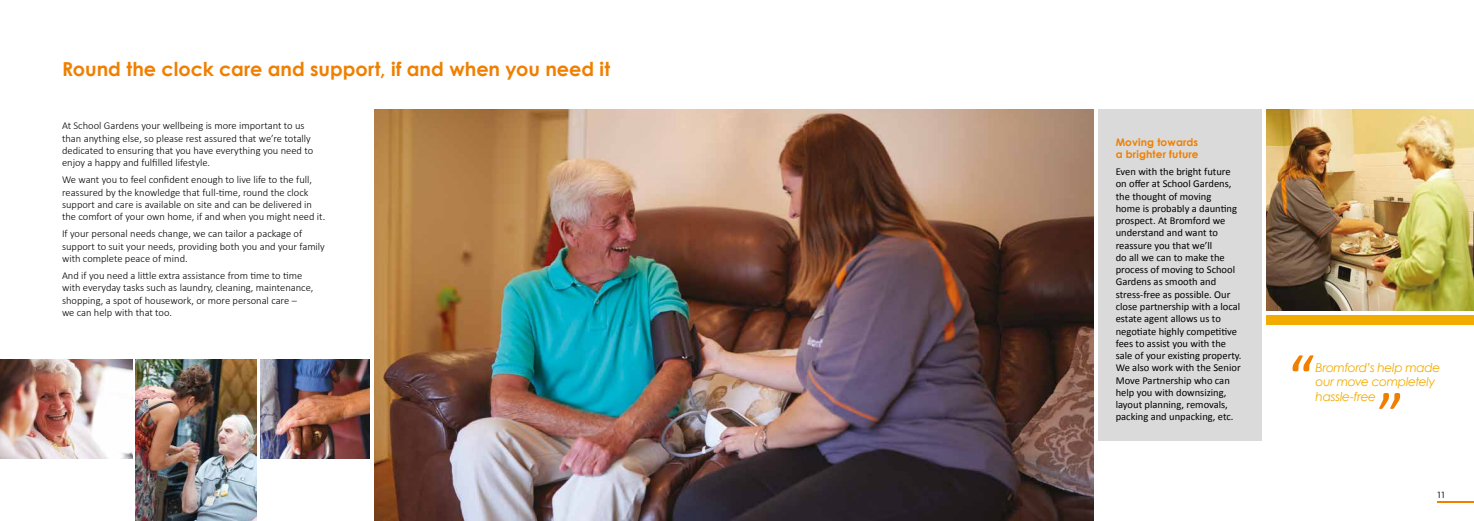
<style>
.page{position:relative;width:1474px;height:521px;background:#fff}
.page>*{position:absolute;margin:0;border:0;box-sizing:border-box;transform-origin:0 0}
.t1{font:63.52px "Calibri";color:#f07f00}
.t2{font:700 19.25px "Century Gothic";color:#f07f00}
.t3{font:italic 12.25px/14.2px "Century Gothic";letter-spacing:-.03em;color:#f2ac00}
.t4{font:300 10.5px/12.2px "Calibri";color:#000}
.t5{font:10.5px/12.2px "Calibri";color:#000}
.t6{font:700 10.5px/12.2px "Century Gothic";letter-spacing:.01em;color:#f07f00}
.t7{font:700 8.75px "Century Gothic";color:#575756}
</style>
<div class="page">
<hr style="left:1436px;top:501px;width:37px;height:1px;background:#f07f00">
<div style="left:1266px;top:315px;width:207px;height:10px;background:#f2ac00"></div>
<img style="left:1266px;top:109px;width:207px;height:202px">
<img style="left:136px;top:360px;width:121px;height:161px">
<img style="left:260px;top:360px;width:110px;height:99px">
<img style="left:0;top:360px;width:132px;height:99px">
<img style="left:375px;top:109px;width:718px;height:412px">
<div style="left:1098px;top:109px;width:163px;height:331px;background:#dadada"></div>
<h2 class="t2" style="left:62px;top:57px;width:549px">Round the clock care and support, if and when you need it</h2>
<p class="t4" style="left:62px;top:119px;width:253px">At School Gardens your wellbeing is more important to us than anything else, so please rest assured that we’re totally dedicated to ensuring that you have everything you need to enjoy a happy and fulfilled lifestyle.</p>
<p class="t4" style="left:62px;top:173px;width:265px">We want you to feel confident enough to live life to the full, reassured by the knowledge that full-time, round the clock support and care is available on site and can be delivered in the comfort of your own home, if and when you might need it.</p>
<p class="t4" style="left:62px;top:227px;width:264px">If your personal needs change, we can tailor a package of support to suit your needs, providing both you and your family with complete peace of mind.</p>
<p class="t4" style="left:62px;top:269px;width:253px">And if you need a little extra assistance from time to time with everyday tasks such as laundry, cleaning, maintenance, shopping, a spot of housework, or more personal care –<br>we can help with that too.</p>
<p class="t6" style="left:1115px;top:135px;width:84px">Moving towards a brighter future</p>
<p class="t5" style="left:1115px;top:166px;width:127px">Even with the bright future on offer at School Gardens, the thought of moving<br>home is probably a daunting prospect. At Bromford we understand and want to reassure you that we’ll<br>do all we can to make the process of moving to School<br>Gardens as smooth and stress-free as possible. Our close partnership with a local estate agent allows us to negotiate highly competitive fees to assist you with the sale of your existing property.<br>We also work with the Senior<br>Move Partnership who can help you with downsizing, layout planning, removals, packing and unpacking, etc.</p>
<h1 class="t1" style="left:1288px;top:337px;width:28px">‘‘</h1>
<p class="t3" style="left:1315px;top:360px;width:126px">Bromford’s help made our move completely hassle-free</p>
<h1 class="t1" style="left:1377px;top:375px;width:28px">”</h1>
<p class="t7" style="left:1436px;top:489px;width:10px">11</p>
</div>
